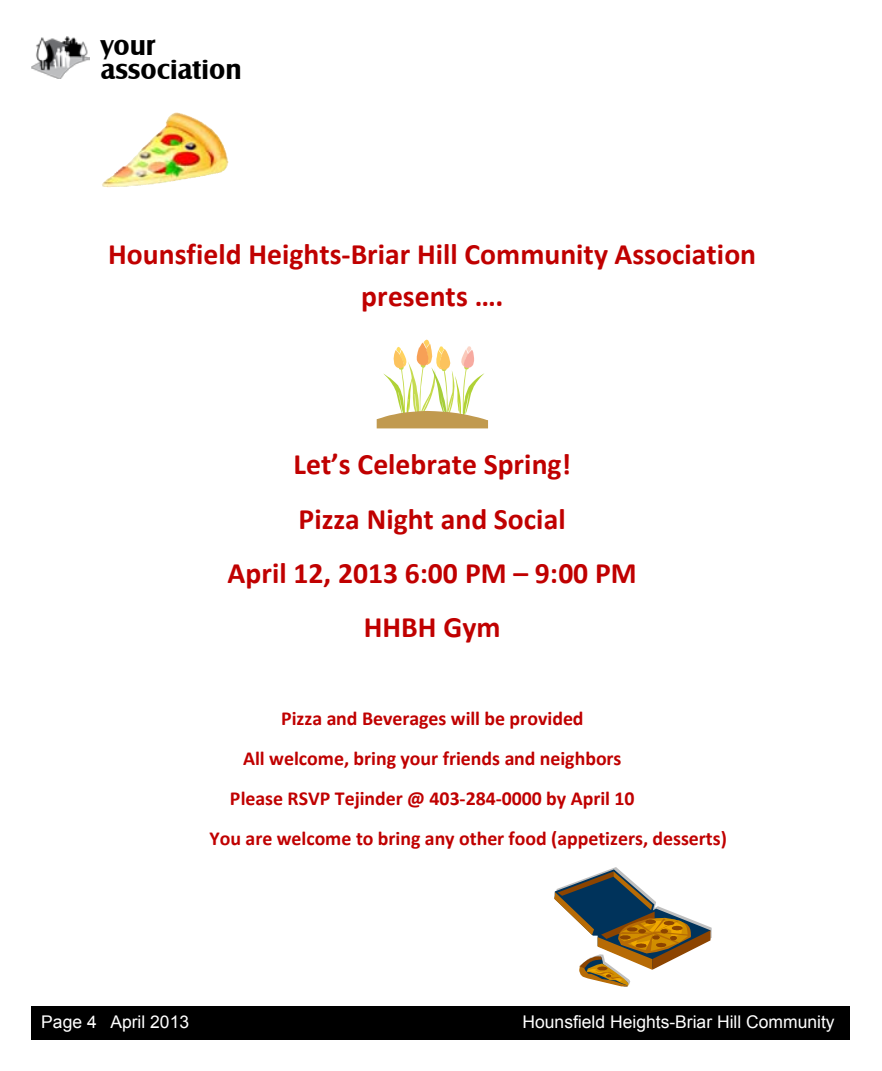
<style>
.page{position:relative;width:882px;height:1071px;background:#fff}
.page>*{position:absolute;margin:0;border:0;box-sizing:border-box;transform-origin:0 0}
.t1{font:700 29.75px/54.1px "Calibri";color:#c00000;text-align:center}
.t2{font:700 28px/24.5px "Castle T";color:#000}
.t3{font:700 19.95px "Calibri";color:#c00000}
.t4{font:17.5px "Arial";color:#fff}
</style>
<div class="page">
<div style="left:32px;top:1006px;width:818px;height:34px;background:#000"></div>
<img style="left:32px;top:37px;width:58px;height:42px">
<img style="left:102px;top:112px;width:127px;height:76px">
<svg style="left:377px;top:340px;width:111px;height:88px"></svg>
<svg style="left:554px;top:867px;width:158px;height:119px"></svg>
<h2 class="t2" style="left:101px;top:33px;width:143px">your association</h2>
<h1 class="t1" style="left:108px;top:234px;width:649px;line-height:41.6px">Hounsfield Heights-Briar Hill Community Association presents ….</h1>
<h1 class="t1" style="left:228px;top:437px;width:411px">Let’s Celebrate Spring!<br>Pizza Night and Social<br>April 12, 2013 6:00 PM – 9:00 PM<br>HHBH Gym</h1>
<p class="t3" style="left:281px;top:705px;width:304px">Pizza and Beverages will be provided</p>
<p class="t3" style="left:243px;top:746px;width:380px">All welcome, bring your friends and neighbors</p>
<p class="t3" style="left:230px;top:786px;width:406px">Please RSVP Tejinder @ 403-284-0000 by April 10</p>
<p class="t3" style="left:209px;top:826px;width:519px">You are welcome to bring any other food (appetizers, desserts)</p>
<p class="t4" style="left:41px;top:1010px;width:149px">Page 4 April 2013</p>
<p class="t4" style="left:523px;top:1010px;width:314px">Hounsfield Heights-Briar Hill Community</p>
</div>
